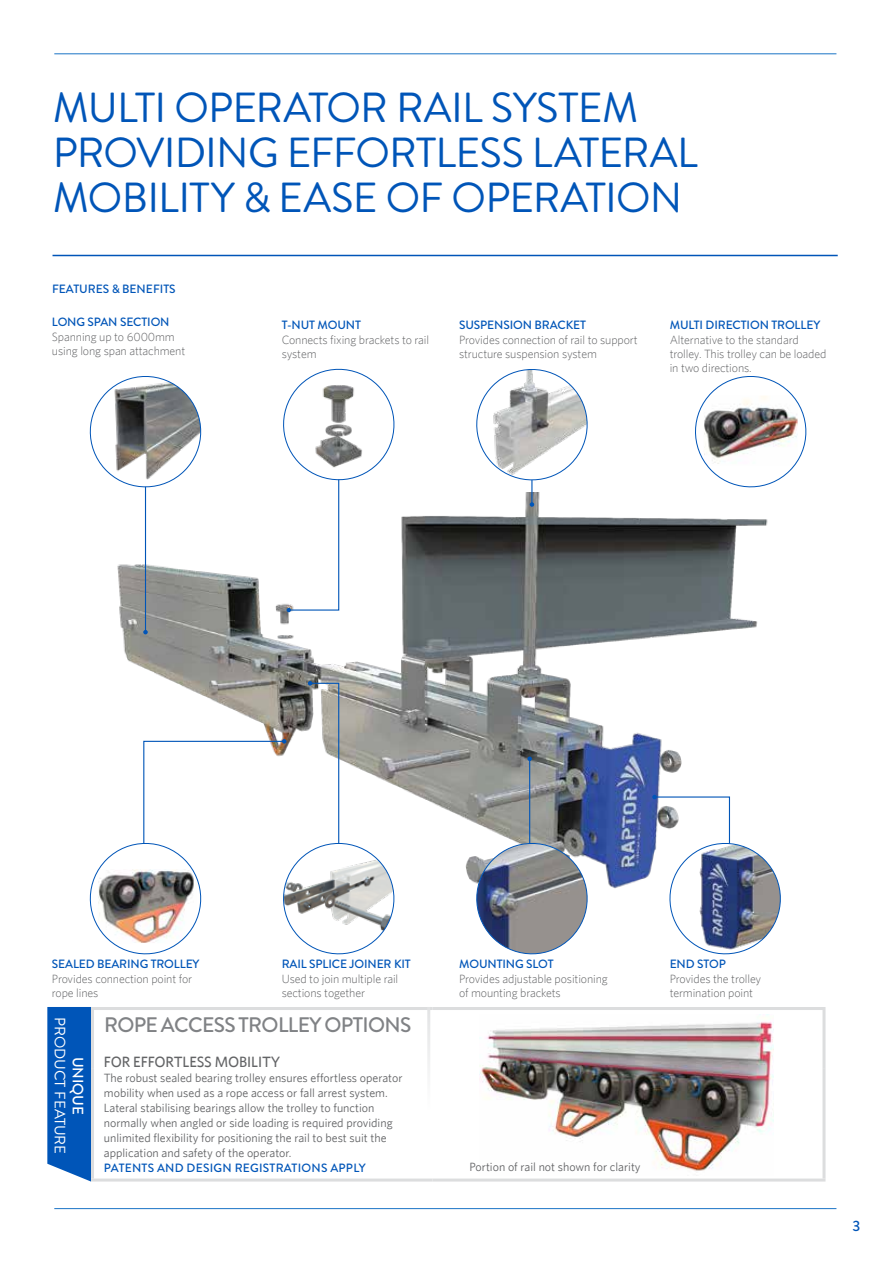
<style>
.page{position:relative;width:893px;height:1263px;background:#fff}
.page>*{position:absolute;margin:0;border:0;box-sizing:border-box;transform-origin:0 0}
.t1{font:42px/45px "Brandon Grotesque";letter-spacing:-.015em;color:#0055b8}
.t2{font:500 21px "Brandon Grotesque";letter-spacing:-.03em;color:#808285}
.t3{font:500 15px "Whitney";letter-spacing:-.01em;color:#636466}
.t4{font:15px "Brandon Grotesque";letter-spacing:-.01em;color:#fff}
.t5{font:500 15px "Brandon Grotesque";letter-spacing:-.01em;color:#fff}
.t6{font:500 15px "Brandon Grotesque";color:#0055b8}
.t7{font:300 12px/14.4px "Whitney";letter-spacing:-.01em;color:#636466}
.t8{font:12px/15px "Whitney";color:#636466}
.t9{font:500 12px "Brandon Grotesque";letter-spacing:-.01em;color:#0055b8}
.t10{font:500 12px "Brandon Grotesque";letter-spacing:.02em;color:#0055b8}
</style>
<div class="page">
<hr style="left:0;top:0;width:1px;height:1263px;background:#0055b8">
<img style="left:0;top:778px;width:1px;height:485px">
<img style="left:117px;top:492px;width:651px;height:397px">
<hr style="left:54px;top:53px;width:782px;height:1px;background:#1a74c6">
<hr style="left:145px;top:480px;width:1px;height:152px;background:#0055b8">
<svg style="left:143px;top:630px;width:5px;height:4px"></svg>
<hr style="left:53px;top:255px;width:785px;height:1px;background:#0055b8">
<svg style="left:89px;top:376px;width:113px;height:116px"></svg>
<svg style="left:278px;top:368px;width:122px;height:244px"></svg>
<svg style="left:471px;top:369px;width:122px;height:138px"></svg>
<hr style="left:529px;top:759px;width:1px;height:113px;background:#0055b8">
<svg style="left:527px;top:756px;width:5px;height:5px"></svg>
<img style="left:652px;top:795px;width:129px;height:160px">
<img style="left:471px;top:837px;width:122px;height:118px">
<svg style="left:89px;top:681px;width:311px;height:274px"></svg>
<hr style="left:91px;top:1007px;width:341px;height:3px;background:#dcddde">
<hr style="left:91px;top:1010px;width:3px;height:59px;background:#dcddde">
<hr style="left:432px;top:1007px;width:393px;height:3px;background:#dcddde">
<hr style="left:822px;top:1010px;width:3px;height:59px;background:#dcddde">
<hr style="left:91px;top:1069px;width:3px;height:109px;background:#dcddde">
<hr style="left:822px;top:1069px;width:3px;height:109px;background:#dcddde">
<hr style="left:91px;top:1178px;width:341px;height:3px;background:#dcddde">
<hr style="left:432px;top:1178px;width:393px;height:3px;background:#dcddde">
<svg style="left:47px;top:1007px;width:44px;height:174px;background:#0e5ebb"></svg>
<hr style="left:427px;top:1007px;width:3px;height:173px;background:#e2e3e4">
<hr style="left:54px;top:1208px;width:782px;height:1px;background:#1a74c6">
<img style="left:695px;top:376px;width:112px;height:112px">
<img style="left:479px;top:1015px;width:294px;height:156px">
<h1 class="t1" style="left:53px;top:86px;width:646px">MULTI OPERATOR RAIL SYSTEM<br>PROVIDING EFFORTLESS LATERAL<br>MOBILITY &amp; EASE OF OPERATION</h1>
<p class="t9" style="left:52px;top:280px;width:125px">FEATURES &amp; BENEFITS</p>
<p class="t9" style="left:52px;top:314px;width:119px">LONG SPAN SECTION</p>
<p class="t7" style="left:52px;top:329px;width:135px">Spanning up to 6000mm using long span attachment</p>
<p class="t9" style="left:282px;top:317px;width:81px">T-NUT MOUNT</p>
<p class="t7" style="left:282px;top:332px;width:149px">Connects fixing brackets to rail system</p>
<p class="t9" style="left:459px;top:317px;width:128px">SUSPENSION BRACKET</p>
<p class="t7" style="left:459px;top:332px;width:180px">Provides connection of rail to support structure suspension system</p>
<p class="t9" style="left:670px;top:317px;width:152px">MULTI DIRECTION TROLLEY</p>
<p class="t7" style="left:670px;top:332px;width:158px">Alternative to the standard trolley. This trolley can be loaded in two directions.</p>
<p class="t9" style="left:52px;top:956px;width:149px">SEALED BEARING TROLLEY</p>
<p class="t7" style="left:52px;top:971px;width:142px">Provides connection point for rope lines</p>
<p class="t9" style="left:282px;top:956px;width:131px">RAIL SPLICE JOINER KIT</p>
<p class="t7" style="left:282px;top:971px;width:118px">Used to join multiple rail sections together</p>
<p class="t4" style="left:70px;top:1017px;width:138px;rotate:90deg">PRODUCT FEATURE</p>
<p class="t5" style="left:88px;top:1057px;width:59px;rotate:90deg">UNIQUE</p>
<h2 class="t2" style="left:104px;top:1010px;width:309px">ROPE ACCESS TROLLEY OPTIONS</h2>
<p class="t3" style="left:104px;top:1052px;width:178px">FOR EFFORTLESS MOBILITY</p>
<p class="t8" style="left:104px;top:1070px;width:300px">The robust sealed bearing trolley ensures effortless operator mobility when used as a rope access or fall arrest system.<br>Lateral stabilising bearings allow the trolley to function normally when angled or side loading is required providing unlimited flexibility for positioning the rail to best suit the application and safety of the operator.</p>
<p class="t10" style="left:104px;top:1160px;width:263px">PATENTS AND DESIGN REGISTRATIONS APPLY</p>
<p class="t9" style="left:459px;top:956px;width:96px">MOUNTING SLOT</p>
<p class="t7" style="left:459px;top:971px;width:150px">Provides adjustable positioning of mounting brackets</p>
<p class="t9" style="left:670px;top:956px;width:58px">END STOP</p>
<p class="t7" style="left:670px;top:971px;width:93px">Provides the trolley termination point</p>
<p class="t8" style="left:469px;top:1159px;width:173px">Portion of rail not shown for clarity</p>
<p class="t6" style="left:853px;top:1216px;width:9px">3</p>
</div>
